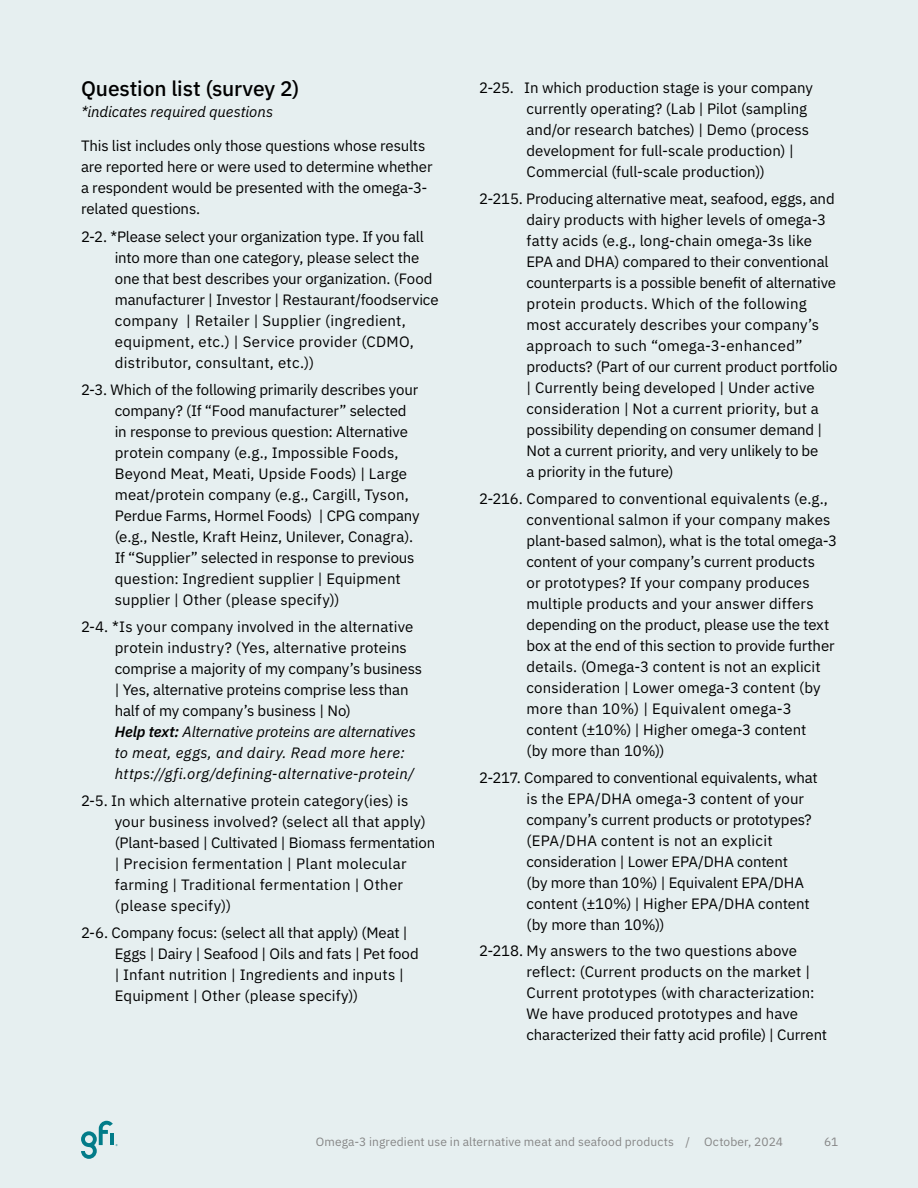
<style>
.page{position:relative;width:918px;height:1188px;background:#e6eff0}
.page>*{position:absolute;margin:0;border:0;box-sizing:border-box;transform-origin:0 0}
.t1{font:500 21px "IBM Plex Sans";letter-spacing:-.01em;color:#000}
.t2{font:15px/21px "IBM Plex Sans";color:#000}
.t3{font:italic 15px "IBM Plex Sans";letter-spacing:-.01em;color:#000}
.t4{font:12px "IBM Plex Sans";letter-spacing:.01em;color:#868686}
.s1{font-weight:600;font-style:italic}
.s2{font-style:italic}
</style>
<div class="page">
<svg style="left:81px;top:1121px;width:37px;height:38px"></svg>
<h1 class="t1" style="left:81px;top:72px;width:220px">Question list (survey 2)</h1>
<p class="t3" style="left:81px;top:100px;width:194px">*indicates required questions</p>
<p class="t2" style="left:81px;top:134px;width:353px">This list includes only those questions whose results are reported here or were used to determine whether a respondent would be presented with the omega-3- related questions.</p>
<p class="t2" style="left:115px;top:225px;width:325px;text-indent:-34px">2-2. *Please select your organization type. If you fall into more than one category, please select the one that best describes your organization. (Food manufacturer | Investor | Restaurant/foodservice company | Retailer | Supplier (ingredient, equipment, etc.) | Service provider (CDMO, distributor, consultant, etc.))</p>
<p class="t2" style="left:115px;top:378px;width:306px;text-indent:-34px">2-3. Which of the following primarily describes your company? (If “Food manufacturer” selected in response to previous question: Alternative protein company (e.g., Impossible Foods, Beyond Meat, Meati, Upside Foods) | Large meat/protein company (e.g., Cargill, Tyson, Perdue Farms, Hormel Foods) | CPG company (e.g., Nestle, Kraft Heinz, Unilever, Conagra).<br>If “Supplier” selected in response to previous question: Ingredient supplier | Equipment supplier | Other (please specify))</p>
<p class="t2" style="left:115px;top:615px;width:309px;text-indent:-34px">2-4. *Is your company involved in the alternative protein industry? (Yes, alternative proteins comprise a majority of my company’s business | Yes, alternative proteins comprise less than half of my company’s business | No)<br><span class="s1">Help text:</span> <span class="s2">Alternative proteins are alternatives to meat, eggs, and dairy. Read more here: https://gfi.org/defining-alternative-protein/</span></p>
<p class="t2" style="left:115px;top:789px;width:322px;text-indent:-34px">2-5. In which alternative protein category(ies) is your business involved? (select all that apply) (Plant-based | Cultivated | Biomass fermentation | Precision fermentation | Plant molecular farming | Traditional fermentation | Other (please specify))</p>
<p class="t2" style="left:115px;top:921px;width:305px;text-indent:-34px">2-6. Company focus: (select all that apply) (Meat | Eggs | Dairy | Seafood | Oils and fats | Pet food | Infant nutrition | Ingredients and inputs | Equipment | Other (please specify))</p>
<p class="t2" style="left:526px;top:76px;width:288px;text-indent:-47px">2-25. In which production stage is your company currently operating? (Lab | Pilot (sampling and/or research batches) | Demo (process development for full-scale production) | Commercial (full-scale production))</p>
<p class="t2" style="left:526px;top:187px;width:313px;text-indent:-47px">2-215. Producing alternative meat, seafood, eggs, and dairy products with higher levels of omega-3 fatty acids (e.g., long-chain omega-3s like EPA and DHA) compared to their conventional counterparts is a possible benefit of alternative protein products. Which of the following most accurately describes your company’s approach to such “omega-3-enhanced” products? (Part of our current product portfolio | Currently being developed | Under active consideration | Not a current priority, but a possibility depending on consumer demand | Not a current priority, and very unlikely to be<br>a priority in the future)</p>
<p class="t2" style="left:526px;top:487px;width:312px;text-indent:-47px">2-216. Compared to conventional equivalents (e.g., conventional salmon if your company makes plant-based salmon), what is the total omega-3 content of your company’s current products<br>or prototypes? If your company produces multiple products and your answer differs depending on the product, please use the text box at the end of this section to provide further details. (Omega-3 content is not an explicit consideration | Lower omega-3 content (by more than 10%) | Equivalent omega-3 content (±10%) | Higher omega-3 content<br>(by more than 10%))</p>
<p class="t2" style="left:526px;top:765px;width:293px;text-indent:-47px">2-217. Compared to conventional equivalents, what is the EPA/DHA omega-3 content of your company’s current products or prototypes? (EPA/DHA content is not an explicit consideration | Lower EPA/DHA content<br>(by more than 10%) | Equivalent EPA/DHA content (±10%) | Higher EPA/DHA content (by more than 10%))</p>
<p class="t2" style="left:526px;top:939px;width:302px;text-indent:-47px">2-218. My answers to the two questions above reflect: (Current products on the market | Current prototypes (with characterization:<br>We have produced prototypes and have characterized their fatty acid profile) | Current</p>
<p class="t4" style="left:316px;top:1133px;width:469px">Omega-3 ingredient use in alternative meat and seafood products / October, 2024</p>
<p class="t4" style="left:824px;top:1133px;width:16px">61</p>
</div>
